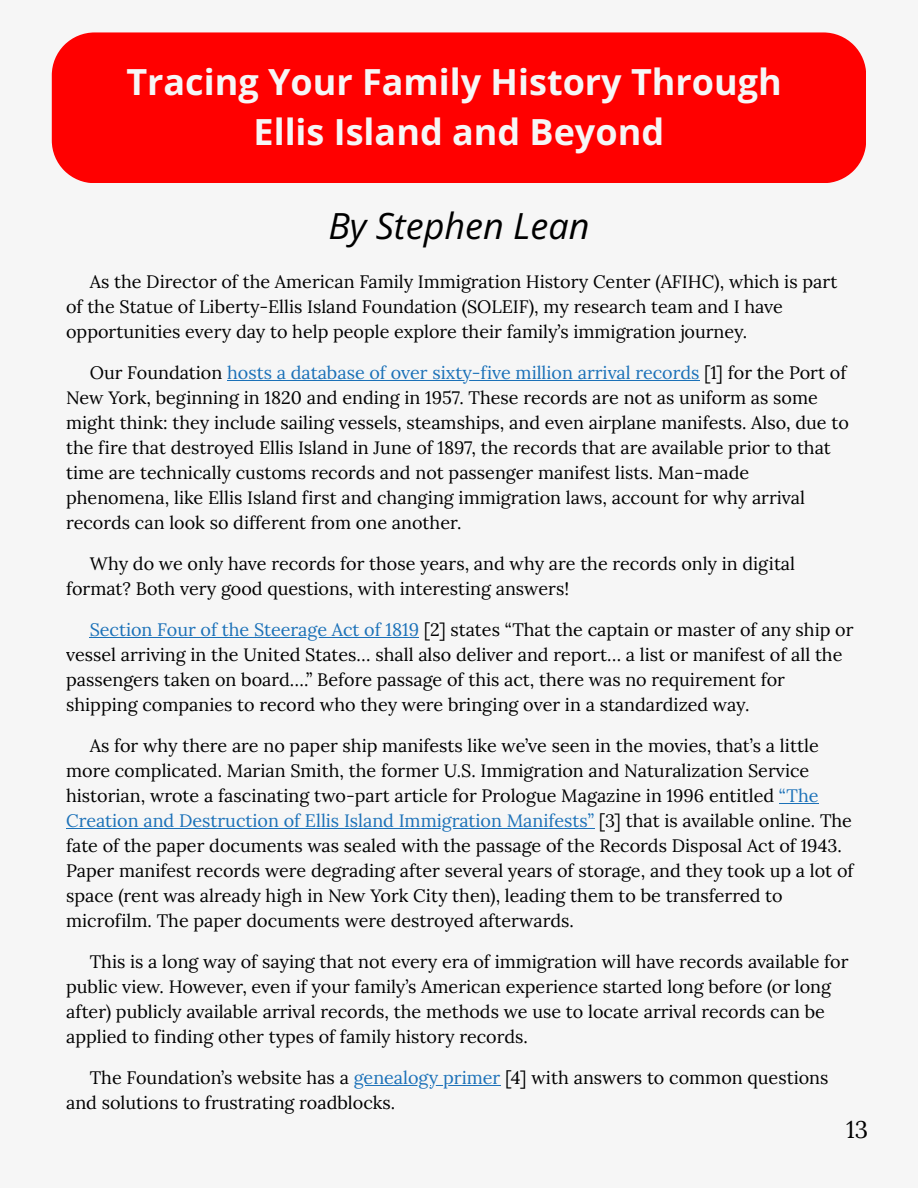
<style>
.page{position:relative;width:918px;height:1188px;background:#f6f6f6}
.page>*{position:absolute;margin:0;border:0;box-sizing:border-box;transform-origin:0 0}
.t1{font:700 36px/49.5px "Open Sans";color:#f6f6f6;text-align:center}
.t2{font:italic 36px "Open Sans";color:#000}
.t3{font:24px "Lora";color:#000}
.t4{font:18px/25px "Lora";color:#000}
.s1{color:#1b71b8}
</style>
<div class="page">
<div style="left:52px;top:32px;width:814px;height:151px;background:#f00"></div>
<hr style="left:227px;top:380px;width:473px;height:1px;background:#1b71b8">
<hr style="left:90px;top:637px;width:329px;height:1px;background:#1b71b8">
<hr style="left:779px;top:803px;width:40px;height:1px;background:#1b71b8">
<hr style="left:66px;top:828px;width:528px;height:1px;background:#1b71b8">
<hr style="left:354px;top:1085px;width:146px;height:1px;background:#1b71b8">
<h1 class="t1" style="left:126px;top:57px;width:657px">Tracing Your Family History Through<br>Ellis Island and Beyond</h1>
<h1 class="t2" style="left:328px;top:201px;width:263px">By Stephen Lean</h1>
<p class="t4" style="left:66px;top:269px;width:773px;text-indent:24px">As the Director of the American Family Immigration History Center (AFIHC), which is part of the Statue of Liberty-Ellis Island Foundation (SOLEIF), my research team and I have opportunities every day to help people explore their family’s immigration journey.</p>
<p class="t4" style="left:66px;top:360px;width:784px;text-indent:24px">Our Foundation <span class="s1">hosts a database of over sixty-five million arrival records</span> [1] for the Port of New York, beginning in 1820 and ending in 1957. These records are not as uniform as some might think: they include sailing vessels, steamships, and even airplane manifests. Also, due to the fire that destroyed Ellis Island in June of 1897, the records that are available prior to that time are technically customs records and not passenger manifest lists. Man-made phenomena, like Ellis Island first and changing immigration laws, account for why arrival records can look so different from one another.</p>
<p class="t4" style="left:66px;top:551px;width:731px;text-indent:24px">Why do we only have records for those years, and why are the records only in digital format? Both very good questions, with interesting answers!</p>
<p class="t4" style="left:66px;top:617px;width:789px;text-indent:24px"><span class="s1">Section Four of the Steerage Act of 1819</span> [2] states “That the captain or master of any ship or vessel arriving in the United States… shall also deliver and report… a list or manifest of all the passengers taken on board….” Before passage of this act, there was no requirement for shipping companies to record who they were bringing over in a standardized way.</p>
<p class="t4" style="left:66px;top:733px;width:789px;text-indent:24px">As for why there are no paper ship manifests like we’ve seen in the movies, that’s a little more complicated. Marian Smith, the former U.S. Immigration and Naturalization Service historian, wrote a fascinating two-part article for Prologue Magazine in 1996 entitled <span class="s1">“The Creation and Destruction of Ellis Island Immigration Manifests”</span> [3] that is available online. The fate of the paper documents was sealed with the passage of the Records Disposal Act of 1943.<br>Paper manifest records were degrading after several years of storage, and they took up a lot of space (rent was already high in New York City then), leading them to be transferred to microfilm. The paper documents were destroyed afterwards.</p>
<p class="t4" style="left:66px;top:949px;width:784px;text-indent:24px">This is a long way of saying that not every era of immigration will have records available for public view. However, even if your family’s American experience started long before (or long after) publicly available arrival records, the methods we use to locate arrival records can be applied to finding other types of family history records.</p>
<p class="t4" style="left:66px;top:1065px;width:764px;text-indent:24px">The Foundation’s website has a <span class="s1">genealogy primer</span> [4] with answers to common questions and solutions to frustrating roadblocks.</p>
<h2 class="t3" style="left:846px;top:1114px;width:24px">13</h2>
</div>
